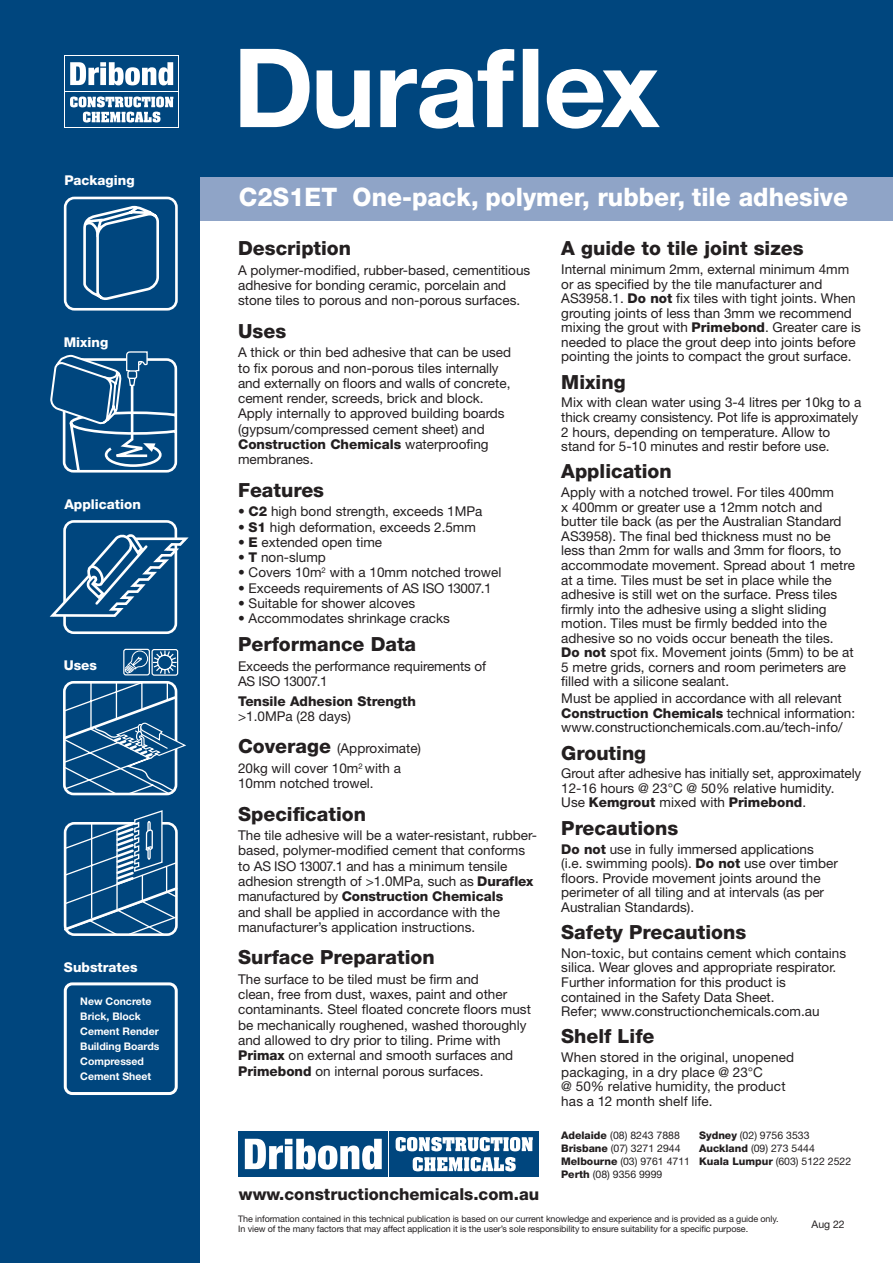
<style>
.page{position:relative;width:893px;height:1263px;background:#fff}
.page>*{position:absolute;margin:0;border:0;box-sizing:border-box;transform-origin:0 0}
.t1{font:700 109.5px "Helvetica Neue LT Std";letter-spacing:-.01em;color:#fff}
.Product_Description{font:800 25.5px "Helvetica Neue LT Std";color:#fff;scale:.96 1}
.Sub_Heading{font:800 19.5px "Helvetica Neue LT Std";color:#231f20}
.t2{font:800 16.5px "Helvetica Neue LT Std";color:#231f20}
.Sub_Heading-2{font:13.5px/14.5px "Helvetica Neue LT Std";color:#231f20}
.Bodycopy{font:13.5px/15.3px "Helvetica Neue LT Std";color:#231f20}
.Dot_points{font:13.5px "Helvetica Neue LT Std";color:#231f20}
.t3{font:800 13.5px "Helvetica Neue LT Std";color:#fff}
.Bodycopy-2{font:800 13.5px/15.3px "Helvetica Neue LT Std";color:#231f20}
.t4{font:10.5px "Helvetica Neue LT Std";color:#231f20}
.Substrates_text{font:700 10.5px "Helvetica Neue LT Std";color:#fff}
.t5{font:9px/10.5px "Helvetica Neue LT Std";letter-spacing:-.01em;color:#231f20}
.s1{font-weight:800}
.s2{font-weight:400}
.s3{font-weight:800;font-size:19.5px}
</style>
<div class="page">
<div style="left:193px;top:175px;width:700px;height:46px;background:#8fa4c7"></div>
<div style="left:0;top:0;width:200px;height:1263px;background:#00467e"></div>
<div style="left:199px;top:0;width:694px;height:176px;background:#00467e"></div>
<svg style="left:63px;top:196px;width:115px;height:115px"></svg>
<svg style="left:51px;top:351px;width:127px;height:122px"></svg>
<div style="left:63px;top:520px;width:114px;height:114px;border:3px solid #fff;border-radius:9px"></div>
<svg style="left:49px;top:532px;width:140px;height:87px"></svg>
<svg style="left:63px;top:810px;width:115px;height:126px"></svg>
<div style="left:64px;top:982px;width:114px;height:113px;border:3px solid #fff;border-radius:7px"></div>
<svg style="left:63px;top:648px;width:123px;height:148px"></svg>
<div style="left:390px;top:1131px;width:149px;height:46px;background:#00467e"></div>
<svg style="left:413px;top:1157px;width:103px;height:14px"></svg>
<svg style="left:396px;top:1137px;width:137px;height:14px"></svg>
<div style="left:239px;top:1131px;width:149px;height:46px;background:#00467e"></div>
<svg style="left:245px;top:1139px;width:137px;height:30px"></svg>
<div style="left:64px;top:91px;width:115px;height:37px;background:#fff"></div>
<div style="left:65px;top:92px;width:113px;height:35px;background:#00467e"></div>
<svg style="left:70px;top:96px;width:103px;height:27px"></svg>
<div style="left:64px;top:55px;width:115px;height:37px;background:#00467e"></div>
<svg style="left:70px;top:62px;width:103px;height:23px"></svg>
<p class="t3" style="left:64px;top:172px;width:72px">Packaging</p>
<p class="t3" style="left:64px;top:334px;width:46px">Mixing</p>
<p class="t3" style="left:64px;top:496px;width:78px">Application</p>
<p class="t3" style="left:64px;top:657px;width:35px">Uses</p>
<p class="t3" style="left:64px;top:959px;width:75px">Substrates</p>
<p class="Substrates_text" style="left:80px;top:995px;width:73px">New Concrete</p>
<p class="Substrates_text" style="left:80px;top:1010px;width:62px">Brick, Block</p>
<p class="Substrates_text" style="left:80px;top:1025px;width:80px">Cement Render</p>
<p class="Substrates_text" style="left:80px;top:1040px;width:81px">Building Boards</p>
<p class="Substrates_text" style="left:80px;top:1055px;width:65px">Compressed</p>
<p class="Substrates_text" style="left:80px;top:1070px;width:72px">Cement Sheet</p>
<p class="t1" style="left:233px;top:20px;width:428px">Duraflex</p>
<p class="Product_Description" style="left:239px;top:181px;width:636px">C2S1ET One-pack, polymer, rubber, tile adhesive</p>
<p class="Sub_Heading" style="left:238px;top:237px;width:115px">Description</p>
<p class="Bodycopy" style="left:238px;top:262px;width:294px">A polymer-modified, rubber-based, cementitious adhesive for bonding ceramic, porcelain and stone tiles to porous and non-porous surfaces.</p>
<p class="Sub_Heading" style="left:238px;top:319px;width:50px">Uses</p>
<p class="Sub_Heading-2" style="left:238px;top:345px;width:275px;line-height:15.3px">A thick or thin bed adhesive that can be used to fix porous and non-porous tiles internally and externally on floors and walls of concrete, cement render, screeds, brick and block.<br>Apply internally to approved building boards (gypsum/compressed cement sheet) and <span class="s1">Construction Chemicals</span> waterproofing membranes.</p>
<p class="Sub_Heading" style="left:238px;top:478px;width:87px">Features</p>
<p class="Dot_points" style="left:238px;top:503px;width:246px">• <span class="s1">C2</span> high bond strength, exceeds 1MPa</p>
<p class="Dot_points" style="left:238px;top:519px;width:239px">• <span class="s1">S1</span> high deformation, exceeds 2.5mm</p>
<p class="Dot_points" style="left:238px;top:534px;width:146px">• <span class="s1">E</span> extended open time</p>
<p class="Dot_points" style="left:238px;top:549px;width:89px">• <span class="s1">T</span> non-slump</p>
<p class="Dot_points" style="left:238px;top:565px;width:265px">• Covers 10m<sup>2</sup> with a 10mm notched trowel</p>
<p class="Dot_points" style="left:238px;top:580px;width:255px">• Exceeds requirements of AS ISO 13007.1</p>
<p class="Dot_points" style="left:238px;top:595px;width:178px">• Suitable for shower alcoves</p>
<p class="Dot_points" style="left:238px;top:610px;width:213px">• Accommodates shrinkage cracks</p>
<p class="Sub_Heading" style="left:238px;top:633px;width:180px">Performance Data</p>
<p class="Bodycopy" style="left:238px;top:658px;width:249px">Exceeds the performance requirements of<br>AS ISO 13007.1</p>
<p class="Bodycopy-2" style="left:238px;top:693px;width:179px">Tensile Adhesion Strength <span class="s2">&gt;1.0MPa (28 days)</span></p>
<p class="Sub_Heading-2" style="left:238px;top:741px;width:184px"><span class="s3">Coverage</span> (Approximate)</p>
<p class="Sub_Heading-2" style="left:238px;top:760px;width:164px;line-height:15.3px">20kg will cover 10m<sup>2</sup> with a<br>10mm notched trowel.</p>
<p class="Sub_Heading" style="left:238px;top:802px;width:129px">Specification</p>
<p class="Bodycopy" style="left:238px;top:827px;width:300px">The tile adhesive will be a water-resistant, rubber&shy;based, polymer-modified cement that conforms to AS ISO 13007.1 and has a minimum tensile adhesion strength of &gt;1.0MPa, such as <span class="s1">Duraflex </span>manufactured by <span class="s1">Construction Chemicals<br></span>and shall be applied in accordance with the manufacturer’s application instructions.</p>
<p class="Sub_Heading" style="left:238px;top:946px;width:198px">Surface Preparation</p>
<p class="Sub_Heading-2" style="left:238px;top:971px;width:294px;line-height:15.3px">The surface to be tiled must be firm and<br>clean, free from dust, waxes, paint and other contaminants. Steel floated concrete floors must be mechanically roughened, washed thoroughly and allowed to dry prior to tiling. Prime with <span class="s1">Primax</span> on external and smooth surfaces and <span class="s1">Primebond</span> on internal porous surfaces.</p>
<p class="t2" style="left:239px;top:1184px;width:302px">www.constructionchemicals.com.au</p>
<p class="Sub_Heading" style="left:561px;top:237px;width:244px">A guide to tile joint sizes</p>
<p class="Sub_Heading-2" style="left:561px;top:262px;width:301px">Internal minimum 2mm, external minimum 4mm or as specified by the tile manufacturer and AS3958.1. <span class="s1">Do not</span> fix tiles with tight joints. When grouting joints of less than 3mm we recommend mixing the grout with <span class="s1">Primebond</span>. Greater care is needed to place the grout deep into joints before pointing the joints to compact the grout surface.</p>
<p class="Sub_Heading" style="left:561px;top:370px;width:66px">Mixing</p>
<p class="Sub_Heading-2" style="left:561px;top:395px;width:302px">Mix with clean water using 3-4 litres per 10kg to a thick creamy consistency. Pot life is approximately 2 hours, depending on temperature. Allow to stand for 5-10 minutes and restir before use.</p>
<p class="Sub_Heading" style="left:561px;top:460px;width:112px">Application</p>
<p class="Sub_Heading-2" style="left:561px;top:485px;width:295px">Apply with a notched trowel. For tiles 400mm<br>x 400mm or greater use a 12mm notch and butter tile back (as per the Australian Standard AS3958). The final bed thickness must no be less than 2mm for walls and 3mm for floors, to accommodate movement. Spread about 1 metre at a time. Tiles must be set in place while the adhesive is still wet on the surface. Press tiles firmly into the adhesive using a slight sliding motion. Tiles must be firmly bedded into the adhesive so no voids occur beneath the tiles.<br><span class="s1">Do not</span> spot fix. Movement joints (5mm) to be at 5 metre grids, corners and room perimeters are filled with a silicone sealant.</p>
<p class="Bodycopy" style="left:561px;top:691px;width:295px;line-height:14.5px">Must be applied in accordance with all relevant<br><span class="s1">Construction Chemicals</span> technical information:</p>
<p class="Sub_Heading-2" style="left:561px;top:720px;width:283px">www.constructionchemicals.com.au/tech-info/</p>
<p class="Sub_Heading" style="left:561px;top:741px;width:86px">Grouting</p>
<p class="Sub_Heading-2" style="left:561px;top:766px;width:302px">Grout after adhesive has initially set, approximately<br>12-16 hours @ 23°C @ 50% relative humidity.<br>Use <span class="s1">Kemgrout</span> mixed with <span class="s1">Primebond</span>.</p>
<p class="Sub_Heading" style="left:561px;top:816px;width:119px">Precautions</p>
<p class="Bodycopy" style="left:561px;top:841px;width:278px;line-height:14.5px"><span class="s1">Do not</span> use in fully immersed applications (i.e. swimming pools). <span class="s1">Do not</span> use over timber floors. Provide movement joints around the perimeter of all tiling and at intervals (as per Australian Standards).</p>
<p class="Sub_Heading" style="left:561px;top:920px;width:186px">Safety Precautions</p>
<p class="Bodycopy" style="left:561px;top:945px;width:286px;line-height:14.5px">Non-toxic, but contains cement which contains silica. Wear gloves and appropriate respirator.<br>Further information for this product is contained in the Safety Data Sheet.<br>Refer; www.constructionchemicals.com.au</p>
<p class="Sub_Heading" style="left:561px;top:1025px;width:95px">Shelf Life</p>
<p class="Sub_Heading-2" style="left:561px;top:1050px;width:234px">When stored in the original, unopened packaging, in a dry place @ 23°C<br>@ 50% relative humidity, the product has a 12 month shelf life.</p>
<p class="t4" style="left:561px;top:1129px;width:120px"><span class="s1">Adelaide</span> (08) 8243 7888</p>
<p class="t4" style="left:561px;top:1142px;width:121px"><span class="s1">Brisbane</span> (07) 3271 2944</p>
<p class="t4" style="left:561px;top:1155px;width:130px"><span class="s1">Melbourne</span> (03) 9761 4711</p>
<p class="t4" style="left:561px;top:1168px;width:103px"><span class="s1">Perth</span> (08) 9356 9999</p>
<p class="t4" style="left:699px;top:1129px;width:112px"><span class="s1">Sydney</span> (02) 9756 3533</p>
<p class="t4" style="left:699px;top:1142px;width:117px"><span class="s1">Auckland</span> (09) 273 5444</p>
<p class="t4" style="left:699px;top:1155px;width:154px"><span class="s1">Kuala Lumpur</span> (603) 5122 2522</p>
<p class="t5" style="left:238px;top:1213px;width:542px">The information contained in this technical publication is based on our current knowledge and experience and is provided as a guide only.<br>In view of the many factors that may affect application it is the user’s sole responsibility to ensure suitability for a specific purpose.</p>
<p class="t4" style="left:811px;top:1218px;width:35px">Aug 22</p>
</div>
